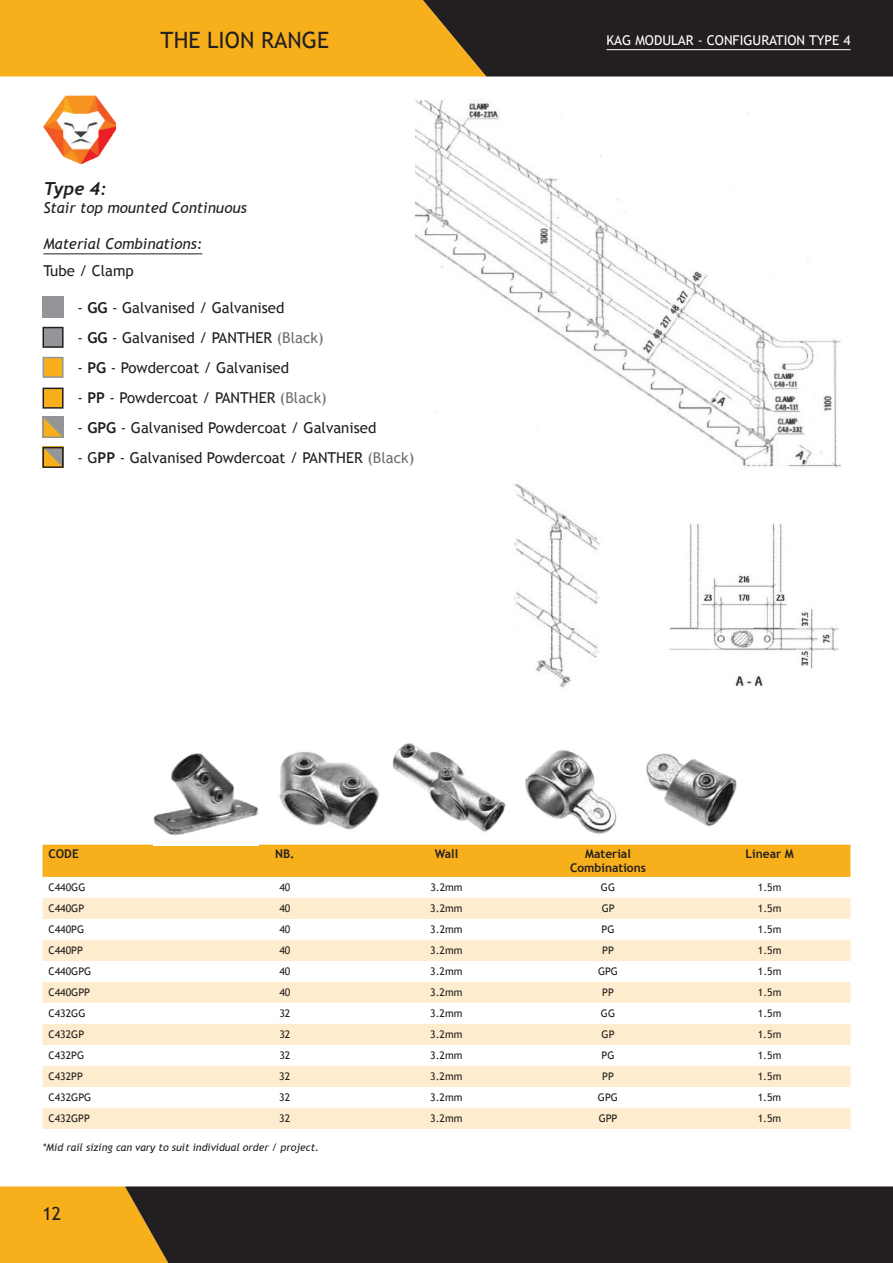
<style>
.page{position:relative;width:893px;height:1263px;background:#fff}
.page>*{position:absolute;margin:0;border:0;box-sizing:border-box;transform-origin:0 0}
.t1{font:22.5px "Trebuchet MS";color:#231f20}
.t2{font:italic 700 18px "Trebuchet";color:#231f20}
.t3{font:18px "Trebuchet MS";color:#231f20}
.t4{font:15px "Trebuchet MS";color:#231f20}
.t5{font:italic 15px "Trebuchet MS";color:#231f20}
.t6{font:13.5px "Trebuchet MS";color:#fff}
.t7{font:700 12px/14.4px "Trebuchet MS";color:#231f20;text-align:center}
.t8{font:10.5px "Trebuchet MS";color:#231f20}
.t9{font:italic 10.5px "Trebuchet MS";color:#231f20}
.s1{font-weight:700}
.s2{color:#6c6d70}
</style>
<div class="page">
<div style="left:0;top:1186px;width:125px;height:77px;background:#f7af1b"></div>
<div style="left:125px;top:1186px;width:768px;height:77px;background:#231f20"></div>
<svg style="left:0;top:0;width:893px;height:77px;background:#90691f"></svg>
<hr style="left:606px;top:49px;width:244px;height:1px;background:#fff">
<div style="left:43px;top:845px;width:807px;height:32px;background:#f7af1b"></div>
<svg style="left:43px;top:898px;width:807px;height:231px;fill:#fdeccd"></svg>
<hr style="left:43px;top:253px;width:159px;height:1px;background:#231f20">
<div style="left:43px;top:297px;width:21px;height:21px;background:#939598"></div>
<div style="left:43px;top:328px;width:20px;height:19px;background:#939598"></div>
<div style="left:43px;top:327px;width:21px;height:21px;border:2px solid #231f20"></div>
<div style="left:43px;top:357px;width:21px;height:21px;background:#f7af1b;border:2px solid #939598"></div>
<div style="left:43px;top:388px;width:20px;height:20px;background:#f7af1b"></div>
<div style="left:43px;top:388px;width:21px;height:21px;border:2px solid #231f20"></div>
<svg style="left:46px;top:420px;width:15px;height:15px"></svg>
<div style="left:43px;top:417px;width:21px;height:21px;border:2px solid #939598"></div>
<svg style="left:46px;top:450px;width:15px;height:15px"></svg>
<div style="left:43px;top:447px;width:21px;height:21px;border:2px solid #231f20"></div>
<img style="left:43px;top:95px;width:72px;height:68px">
<img style="left:415px;top:100px;width:427px;height:368px">
<img style="left:153px;top:753px;width:105px;height:83px">
<img style="left:279px;top:751px;width:100px;height:79px">
<img style="left:392px;top:743px;width:114px;height:89px">
<img style="left:525px;top:750px;width:92px;height:84px">
<img style="left:646px;top:753px;width:91px;height:74px">
<img style="left:513px;top:484px;width:87px;height:204px">
<img style="left:669px;top:523px;width:170px;height:164px">
<h1 class="t1" style="left:161px;top:27px;width:170px">The Lion Range</h1>
<p class="t6" style="left:606px;top:32px;width:245px">KAG MODULAR - CONFIGURATION TYPE 4</p>
<h2 class="t2" style="left:43px;top:178px;width:65px">Type 4:</h2>
<h3 class="t5" style="left:43px;top:199px;width:205px">Stair top mounted Continuous</h3>
<h3 class="t5" style="left:43px;top:235px;width:160px">Material Combinations:</h3>
<h3 class="t4" style="left:43px;top:262px;width:92px">Tube / Clamp</h3>
<h3 class="t4" style="left:77px;top:299px;width:209px">- <span class="s1">GG</span> - Galvanised / Galvanised</h3>
<h3 class="t4" style="left:77px;top:329px;width:248px">- <span class="s1">GG</span> - Galvanised / PANTHER <span class="s2">(Black)</span></h3>
<h3 class="t4" style="left:77px;top:359px;width:213px">- <span class="s1">PG</span> - Powdercoat / Galvanised</h3>
<h3 class="t4" style="left:77px;top:389px;width:251px">- <span class="s1">PP</span> - Powdercoat / PANTHER <span class="s2">(Black)</span></h3>
<h3 class="t4" style="left:77px;top:419px;width:300px">- <span class="s1">GPG</span> - Galvanised Powdercoat / Galvanised</h3>
<h3 class="t4" style="left:77px;top:449px;width:338px">- G<span class="s1">PP</span> - Galvanised Powdercoat / PANTHER <span class="s2">(Black)</span></h3>
<p class="t7" style="left:49px;top:846px;width:32px">CODE</p>
<p class="t7" style="left:275px;top:846px;width:21px">NB.</p>
<p class="t7" style="left:435px;top:846px;width:25px">Wall</p>
<p class="t7" style="left:570px;top:846px;width:77px">Material<br>Combinations</p>
<p class="t7" style="left:745px;top:846px;width:50px">Linear M</p>
<p class="t8" style="left:49px;top:881px;width:38px">C440GG</p>
<p class="t8" style="left:279px;top:881px;width:13px">40</p>
<p class="t8" style="left:430px;top:881px;width:34px">3.2mm</p>
<p class="t8" style="left:601px;top:881px;width:16px">GG</p>
<p class="t8" style="left:758px;top:881px;width:25px">1.5m</p>
<p class="t8" style="left:49px;top:902px;width:36px">C440GP</p>
<p class="t8" style="left:279px;top:902px;width:13px">40</p>
<p class="t8" style="left:430px;top:902px;width:34px">3.2mm</p>
<p class="t8" style="left:602px;top:902px;width:14px">GP</p>
<p class="t8" style="left:758px;top:902px;width:25px">1.5m</p>
<p class="t8" style="left:48px;top:923px;width:37px">C440PG</p>
<p class="t8" style="left:279px;top:923px;width:13px">40</p>
<p class="t8" style="left:430px;top:923px;width:34px">3.2mm</p>
<p class="t8" style="left:602px;top:923px;width:14px">PG</p>
<p class="t8" style="left:758px;top:923px;width:25px">1.5m</p>
<p class="t8" style="left:48px;top:944px;width:30px">C440PP</p>
<p class="t8" style="left:279px;top:944px;width:13px">40</p>
<p class="t8" style="left:430px;top:944px;width:34px">3.2mm</p>
<p class="t8" style="left:602px;top:944px;width:13px">PP</p>
<p class="t8" style="left:758px;top:944px;width:25px">1.5m</p>
<p class="t8" style="left:48px;top:965px;width:44px">C440GPG</p>
<p class="t8" style="left:279px;top:965px;width:13px">40</p>
<p class="t8" style="left:430px;top:965px;width:34px">3.2mm</p>
<p class="t8" style="left:598px;top:965px;width:22px">GPG</p>
<p class="t8" style="left:758px;top:965px;width:25px">1.5m</p>
<p class="t8" style="left:48px;top:986px;width:37px">C440GPP</p>
<p class="t8" style="left:279px;top:986px;width:13px">40</p>
<p class="t8" style="left:430px;top:986px;width:34px">3.2mm</p>
<p class="t8" style="left:602px;top:986px;width:13px">PP</p>
<p class="t8" style="left:758px;top:986px;width:25px">1.5m</p>
<p class="t8" style="left:48px;top:1007px;width:38px">C432GG</p>
<p class="t8" style="left:279px;top:1007px;width:13px">32</p>
<p class="t8" style="left:430px;top:1007px;width:34px">3.2mm</p>
<p class="t8" style="left:601px;top:1007px;width:16px">GG</p>
<p class="t8" style="left:758px;top:1007px;width:25px">1.5m</p>
<p class="t8" style="left:48px;top:1028px;width:36px">C432GP</p>
<p class="t8" style="left:279px;top:1028px;width:13px">32</p>
<p class="t8" style="left:430px;top:1028px;width:34px">3.2mm</p>
<p class="t8" style="left:602px;top:1028px;width:14px">GP</p>
<p class="t8" style="left:758px;top:1028px;width:25px">1.5m</p>
<p class="t8" style="left:48px;top:1049px;width:37px">C432PG</p>
<p class="t8" style="left:279px;top:1049px;width:13px">32</p>
<p class="t8" style="left:430px;top:1049px;width:34px">3.2mm</p>
<p class="t8" style="left:601px;top:1049px;width:14px">PG</p>
<p class="t8" style="left:758px;top:1049px;width:25px">1.5m</p>
<p class="t8" style="left:48px;top:1070px;width:30px">C432PP</p>
<p class="t8" style="left:279px;top:1070px;width:13px">32</p>
<p class="t8" style="left:430px;top:1070px;width:34px">3.2mm</p>
<p class="t8" style="left:602px;top:1070px;width:13px">PP</p>
<p class="t8" style="left:758px;top:1070px;width:25px">1.5m</p>
<p class="t8" style="left:48px;top:1091px;width:44px">C432GPG</p>
<p class="t8" style="left:279px;top:1091px;width:13px">32</p>
<p class="t8" style="left:430px;top:1091px;width:34px">3.2mm</p>
<p class="t8" style="left:598px;top:1091px;width:22px">GPG</p>
<p class="t8" style="left:758px;top:1091px;width:25px">1.5m</p>
<p class="t8" style="left:48px;top:1112px;width:37px">C432GPP</p>
<p class="t8" style="left:279px;top:1112px;width:13px">32</p>
<p class="t8" style="left:430px;top:1112px;width:34px">3.2mm</p>
<p class="t8" style="left:599px;top:1112px;width:20px">GPP</p>
<p class="t8" style="left:758px;top:1112px;width:25px">1.5m</p>
<p class="t9" style="left:42px;top:1141px;width:278px">*Mid rail sizing can vary to suit individual order / project.</p>
<h2 class="t3" style="left:43px;top:1203px;width:20px">12</h2>
</div>
